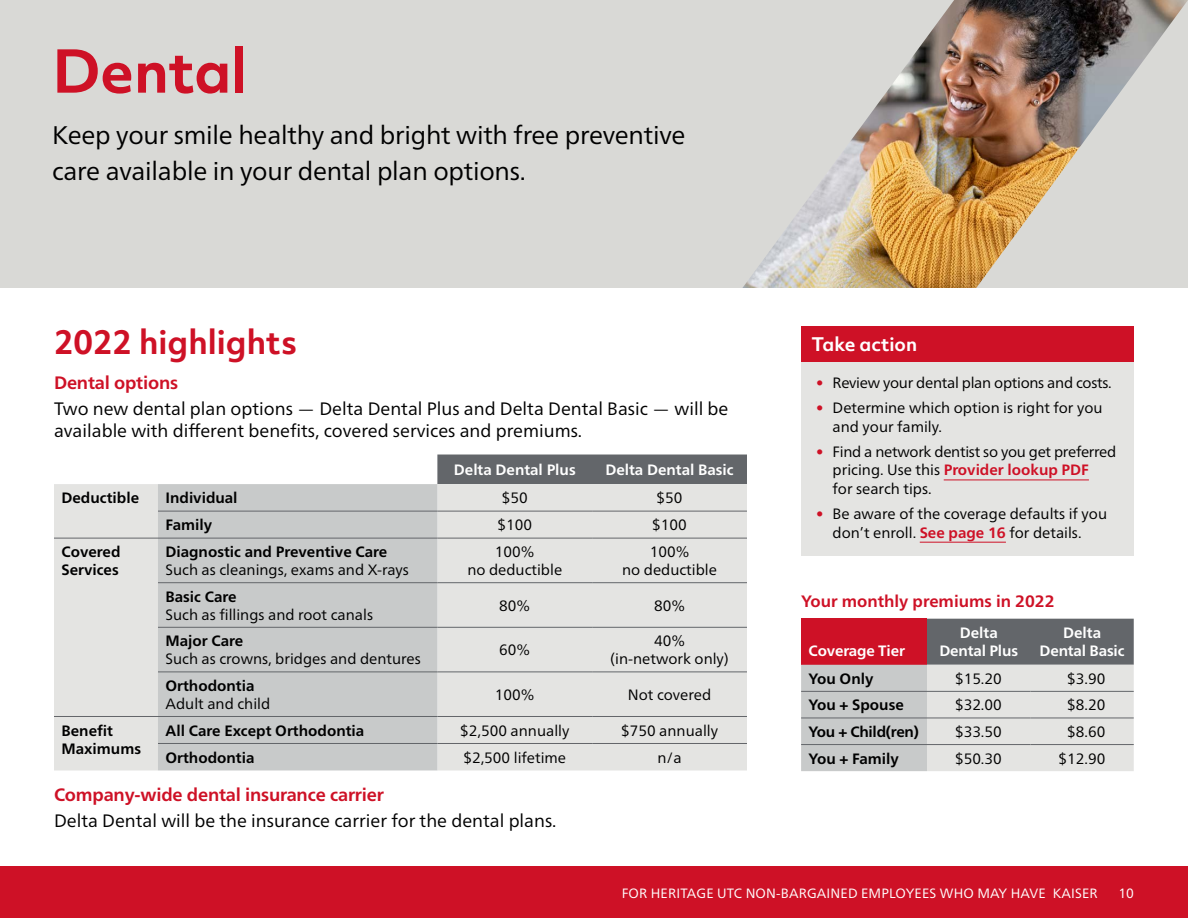
<style>
.page{position:relative;width:1188px;height:918px;background:#fff}
.page>*{position:absolute;margin:0;border:0;box-sizing:border-box;transform-origin:0 0}
.t1{font:700 57px "Objektiv Mk 2";letter-spacing:-.01em;color:#ce1126}
.t2{font:700 31.5px "Objektiv Mk 2";color:#ce1126}
.t3{font:25.5px/36px "Neue Frutiger World";letter-spacing:-.01em;color:#000}
.t4{font:18px/21.8px "Neue Frutiger World";color:#000}
.t5{font:700 18px "Neue Frutiger World";letter-spacing:-.01em;color:#ce1126}
.t6{font:700 18px "Objektiv Mk 2";color:#fff}
.t7{font:700 16.5px "Neue Frutiger World";color:#ce1126}
.t8{font:15px/18px "Neue Frutiger World";color:#000;text-align:center}
.t9{font:700 15px/18px "Neue Frutiger World";color:#000}
.t10{font:15px/18.8px "Neue Frutiger World";letter-spacing:-.02em;color:#000}
.t11{font:700 15px/18px "Neue Frutiger World";color:#fff;text-align:center}
.t12{font:700 15px "Neue Frutiger World";letter-spacing:-.02em;color:#000}
.t13{font:13.5px "Neue Frutiger World";letter-spacing:.01em;color:#fff}
.s1{color:#ce1126}
.s2{font-weight:700;color:#ce1126}
</style>
<div class="page">
<div style="left:0;top:866px;width:1188px;height:52px;background:#ce1126"></div>
<div style="left:0;top:0;width:1188px;height:288px;background:#d9d9d6"></div>
<img style="left:742px;top:0;width:446px;height:288px">
<div style="left:801px;top:326px;width:333px;height:36px;background:#ce1126"></div>
<div style="left:801px;top:362px;width:333px;height:194px;background:#e4e4e2"></div>
<hr style="left:944px;top:480px;width:145px;height:1px;background:#ce1126">
<hr style="left:920px;top:542px;width:86px;height:1px;background:#ce1126">
<div style="left:437px;top:455px;width:310px;height:29px;background:#63666a"></div>
<div style="left:54px;top:484px;width:693px;height:286px;background:#e4e4e2"></div>
<div style="left:158px;top:484px;width:279px;height:286px;background:#c8caca"></div>
<hr style="left:158px;top:582px;width:279px;height:1px;background:#63666a">
<hr style="left:158px;top:627px;width:279px;height:1px;background:#63666a">
<hr style="left:158px;top:672px;width:279px;height:1px;background:#63666a">
<hr style="left:158px;top:716px;width:279px;height:1px;background:#63666a">
<hr style="left:158px;top:743px;width:279px;height:1px;background:#63666a">
<hr style="left:437px;top:582px;width:155px;height:1px;background:#63666a">
<hr style="left:592px;top:582px;width:155px;height:1px;background:#63666a">
<hr style="left:437px;top:627px;width:155px;height:1px;background:#63666a">
<hr style="left:592px;top:627px;width:155px;height:1px;background:#63666a">
<hr style="left:437px;top:672px;width:155px;height:1px;background:#63666a">
<hr style="left:592px;top:672px;width:155px;height:1px;background:#63666a">
<hr style="left:437px;top:716px;width:155px;height:1px;background:#63666a">
<hr style="left:592px;top:716px;width:155px;height:1px;background:#63666a">
<hr style="left:437px;top:743px;width:155px;height:1px;background:#63666a">
<hr style="left:592px;top:743px;width:155px;height:1px;background:#63666a">
<hr style="left:158px;top:511px;width:279px;height:1px;background:#63666a">
<hr style="left:54px;top:538px;width:104px;height:1px;background:#63666a">
<hr style="left:437px;top:511px;width:155px;height:1px;background:#63666a">
<hr style="left:592px;top:511px;width:155px;height:1px;background:#63666a">
<hr style="left:437px;top:538px;width:155px;height:1px;background:#63666a">
<hr style="left:592px;top:538px;width:155px;height:1px;background:#63666a">
<hr style="left:158px;top:538px;width:279px;height:1px;background:#63666a">
<hr style="left:54px;top:716px;width:104px;height:1px;background:#63666a">
<svg style="left:801px;top:619px;width:333px;height:152px;background:#c1acae"></svg>
<hr style="left:1030px;top:691px;width:104px;height:1px;background:#63666a">
<hr style="left:801px;top:718px;width:126px;height:1px;background:#63666a">
<hr style="left:927px;top:718px;width:103px;height:1px;background:#63666a">
<hr style="left:1030px;top:718px;width:104px;height:1px;background:#63666a">
<hr style="left:927px;top:744px;width:103px;height:1px;background:#63666a">
<hr style="left:1030px;top:744px;width:104px;height:1px;background:#63666a">
<hr style="left:801px;top:744px;width:126px;height:1px;background:#63666a">
<hr style="left:927px;top:691px;width:103px;height:1px;background:#63666a">
<hr style="left:801px;top:691px;width:126px;height:1px;background:#63666a">
<h1 class="t1" style="left:52px;top:31px;width:197px">Dental</h1>
<h3 class="t3" style="left:52px;top:117px;width:635px">Keep your smile healthy and bright with free preventive care available in your dental plan options.</h3>
<h2 class="t2" style="left:54px;top:320px;width:245px">2022 highlights</h2>
<p class="t5" style="left:54px;top:367px;width:126px">Dental options</p>
<p class="t4" style="left:54px;top:398px;width:676px">Two new dental plan options — Delta Dental Plus and Delta Dental Basic — will be available with different benefits, covered services and premiums.</p>
<p class="t11" style="left:454px;top:461px;width:123px">Delta Dental Plus</p>
<p class="t11" style="left:605px;top:461px;width:130px">Delta Dental Basic</p>
<p class="t9" style="left:61px;top:489px;width:79px">Deductible</p>
<p class="t9" style="left:165px;top:489px;width:74px">Individual</p>
<p class="t8" style="left:502px;top:489px;width:27px">$50</p>
<p class="t8" style="left:657px;top:489px;width:27px">$50</p>
<p class="t9" style="left:165px;top:516px;width:48px">Family</p>
<p class="t8" style="left:497px;top:516px;width:36px">$100</p>
<p class="t8" style="left:652px;top:516px;width:36px">$100</p>
<p class="t9" style="left:61px;top:543px;width:61px">Covered<br>Services</p>
<p class="t9" style="left:165px;top:543px;width:223px">Diagnostic and Preventive Care</p>
<p class="t8" style="left:467px;top:543px;width:96px">100%<br>no deductible</p>
<p class="t8" style="left:622px;top:543px;width:96px">100%<br>no deductible</p>
<p class="t8" style="left:165px;top:561px;width:245px">Such as cleanings, exams and X-rays</p>
<p class="t9" style="left:165px;top:587px;width:73px">Basic Care</p>
<p class="t8" style="left:165px;top:606px;width:209px">Such as fillings and root canals</p>
<p class="t9" style="left:165px;top:632px;width:79px">Major Care</p>
<p class="t8" style="left:165px;top:650px;width:257px">Such as crowns, bridges and dentures</p>
<p class="t9" style="left:165px;top:677px;width:90px">Orthodontia</p>
<p class="t8" style="left:165px;top:695px;width:106px">Adult and child</p>
<p class="t8" style="left:499px;top:597px;width:33px">80%</p>
<p class="t8" style="left:654px;top:597px;width:33px">80%</p>
<p class="t8" style="left:499px;top:641px;width:33px">60%</p>
<p class="t8" style="left:610px;top:632px;width:120px">40%<br>(in-network only)</p>
<p class="t8" style="left:495px;top:686px;width:41px">100%</p>
<p class="t8" style="left:628px;top:686px;width:85px">Not covered</p>
<p class="t9" style="left:61px;top:721px;width:81px">Benefit<br>Maximums</p>
<p class="t9" style="left:165px;top:721px;width:200px">All Care Except Orthodontia</p>
<p class="t8" style="left:460px;top:722px;width:111px">$2,500 annually</p>
<p class="t8" style="left:621px;top:722px;width:98px">$750 annually</p>
<p class="t9" style="left:165px;top:748px;width:90px">Orthodontia</p>
<p class="t8" style="left:463px;top:749px;width:104px">$2,500 lifetime</p>
<p class="t8" style="left:657px;top:749px;width:26px">n/a</p>
<p class="t5" style="left:54px;top:779px;width:331px">Company-wide dental insurance carrier</p>
<p class="t4" style="left:54px;top:810px;width:504px">Delta Dental will be the insurance carrier for the dental plans.</p>
<p class="t6" style="left:812px;top:332px;width:107px">Take action</p>
<p class="t10" style="left:816px;top:374px;width:297px"><span class="s1">•</span> Review your dental plan options and costs.</p>
<p class="t8" style="left:833px;top:399px;width:271px;line-height:18.8px;text-align:left;text-indent:-16px"><span class="s1">•</span> Determine which option is right for you and your family.</p>
<p class="t10" style="left:833px;top:442px;width:285px;text-indent:-16px"><span class="s1">•</span> Find a network dentist so you get preferred pricing. Use this <span class="s2">Provider lookup PDF<br></span>for search tips.</p>
<p class="t8" style="left:833px;top:505px;width:276px;line-height:18.8px;text-align:left;text-indent:-16px"><span class="s1">•</span> Be aware of the coverage defaults if you don’t enroll. <span class="s2">See page 16</span> for details.</p>
<p class="t7" style="left:801px;top:586px;width:255px">Your monthly premiums in 2022</p>
<p class="t11" style="left:809px;top:641px;width:98px">Coverage Tier</p>
<p class="t11" style="left:939px;top:623px;width:80px">Delta<br>Dental Plus</p>
<p class="t11" style="left:1040px;top:623px;width:87px">Delta<br>Dental Basic</p>
<p class="t9" style="left:809px;top:669px;width:66px">You Only</p>
<p class="t8" style="left:955px;top:670px;width:48px">$15.20</p>
<p class="t8" style="left:1067px;top:670px;width:40px">$3.90</p>
<p class="t9" style="left:809px;top:696px;width:97px">You + Spouse</p>
<p class="t8" style="left:955px;top:696px;width:48px">$32.00</p>
<p class="t8" style="left:1067px;top:696px;width:40px">$8.20</p>
<p class="t12" style="left:809px;top:719px;width:112px">You + Child(ren)</p>
<p class="t8" style="left:955px;top:723px;width:48px">$33.50</p>
<p class="t8" style="left:1067px;top:723px;width:40px">$8.60</p>
<p class="t9" style="left:809px;top:749px;width:92px">You + Family</p>
<p class="t8" style="left:955px;top:750px;width:48px">$50.30</p>
<p class="t8" style="left:1059px;top:750px;width:48px">$12.90</p>
<p class="t13" style="left:622px;top:882px;width:478px">FOR HERITAGE UTC NON-BARGAINED EMPLOYEES WHO MAY HAVE KAISER</p>
<p class="t13" style="left:1118px;top:882px;width:17px">10</p>
</div>
